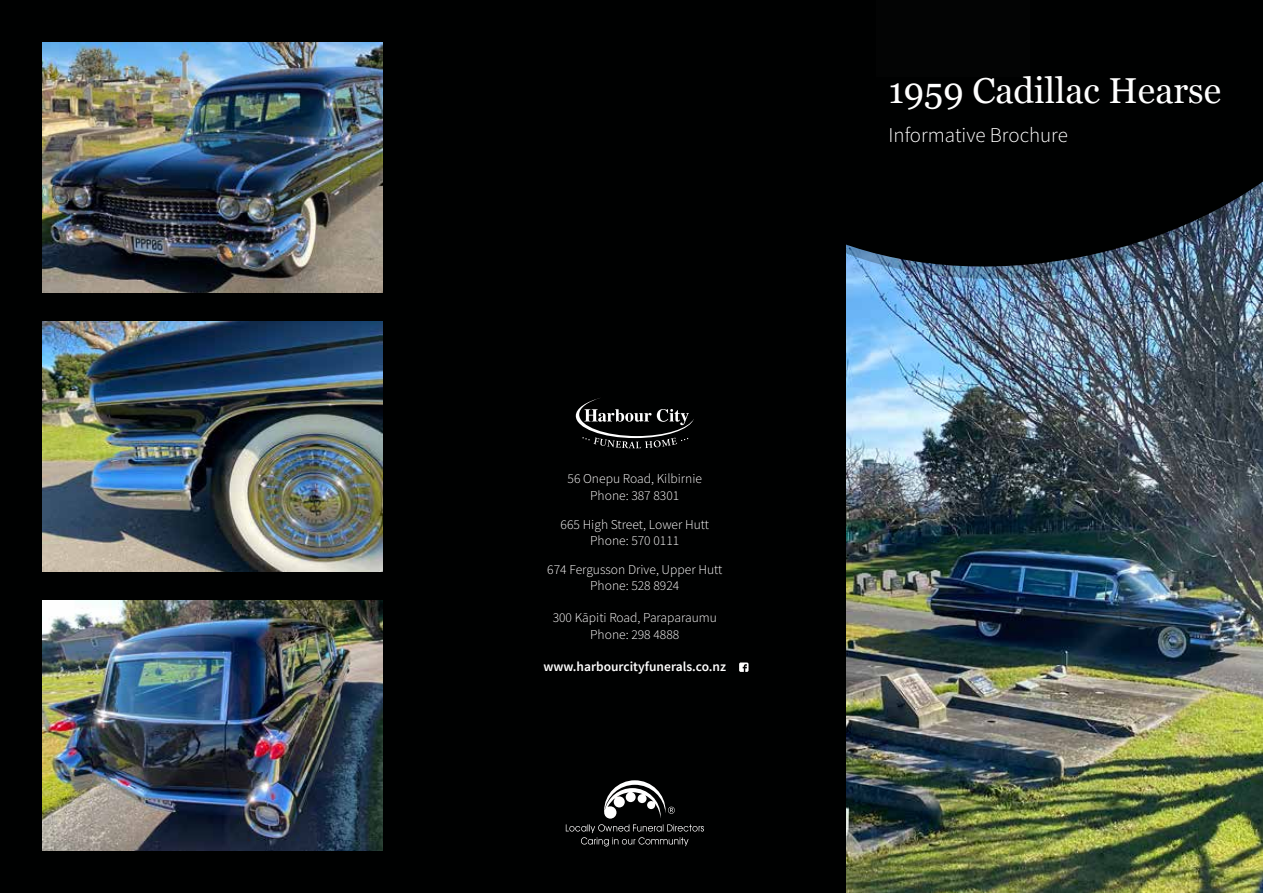
<style>
.page{position:relative;width:1263px;height:893px;background:#fff}
.page>*{position:absolute;margin:0;border:0;box-sizing:border-box;transform-origin:0 0}
.t1{font:36px "Georgia";color:#fff}
.t2{font:300 21px "Source Sans Pro";color:#fff}
.t3{font:300 13.5px/16.2px "Source Sans Pro";color:#fff;text-align:center}
.t4{font:600 13.5px "Source Sans Pro";color:#fff}
</style>
<div class="page">
<img style="left:846px;top:308px;width:417px;height:585px">
<svg style="left:846px;top:0;width:417px;height:308px;background:#131a21"></svg>
<div style="left:0;top:0;width:846px;height:893px;background:#000101"></div>
<svg style="left:576px;top:398px;width:118px;height:50px"></svg>
<svg style="left:566px;top:780px;width:138px;height:66px"></svg>
<svg style="left:739px;top:662px;width:9px;height:10px"></svg>
<img style="left:42px;top:43px;width:341px;height:249px">
<img style="left:42px;top:322px;width:341px;height:249px">
<img style="left:42px;top:601px;width:341px;height:249px">
<div style="left:876px;top:0;width:153px;height:76px;background:#030404"></div>
<p class="t3" style="left:567px;top:471px;width:136px">56 Onepu Road, Kilbirnie<br>Phone: 387 8301</p>
<p class="t3" style="left:561px;top:516px;width:150px">665 High Street, Lower Hutt<br>Phone: 570 0111</p>
<p class="t3" style="left:547px;top:561px;width:177px">674 Fergusson Drive, Upper Hutt<br>Phone: 528 8924</p>
<p class="t3" style="left:553px;top:610px;width:166px">300 Kāpiti Road, Paraparaumu<br>Phone: 298 4888</p>
<p class="t4" style="left:543px;top:658px;width:184px">www.harbourcityfunerals.co.nz</p>
<h1 class="t1" style="left:888px;top:64px;width:334px">1959 Cadillac Hearse</h1>
<h2 class="t2" style="left:888px;top:122px;width:181px">Informative Brochure</h2>
</div>
